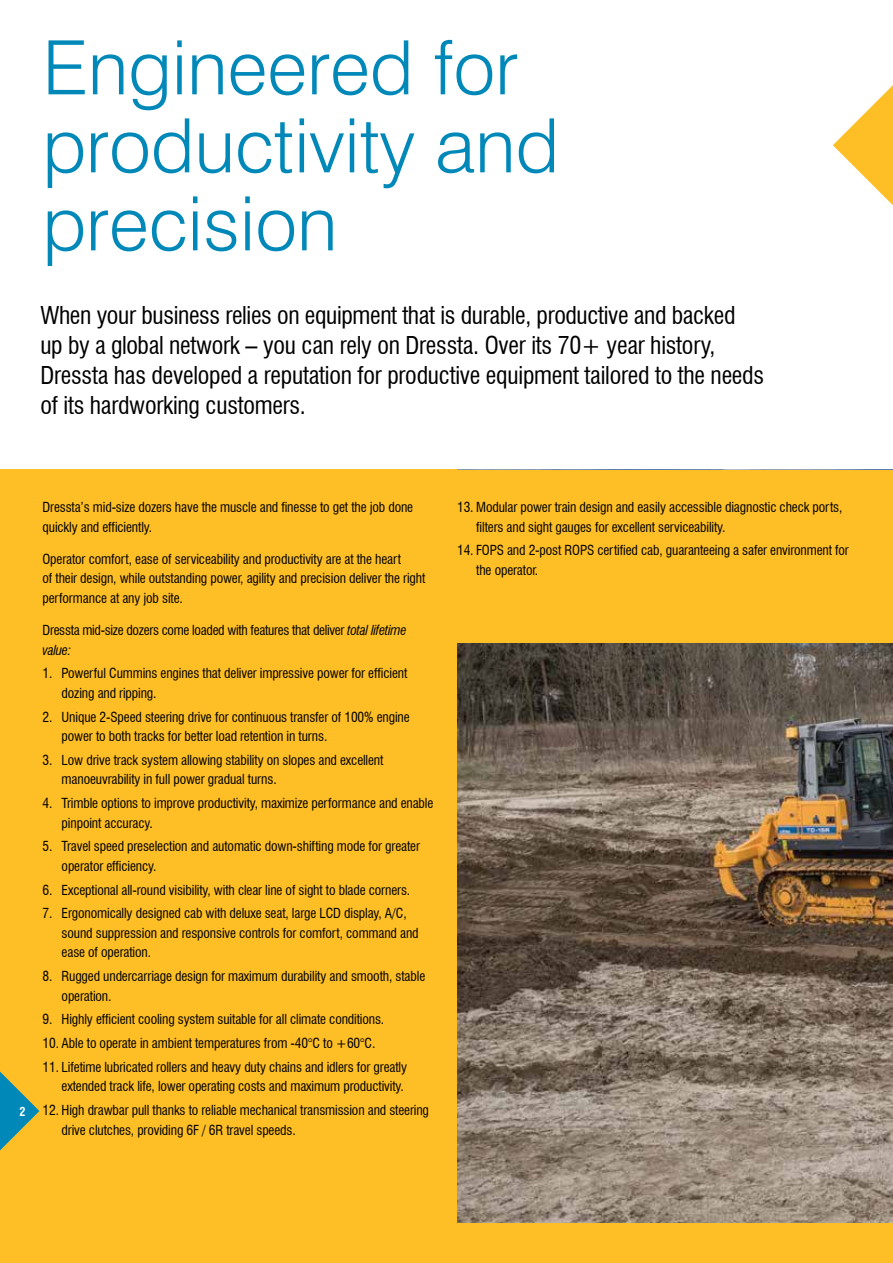
<style>
.page{position:relative;width:893px;height:1263px;background:#fff}
.page>*{position:absolute;margin:0;border:0;box-sizing:border-box;transform-origin:0 0}
.t1{font:75px/78px "Swis 721 Lt EU";color:#0088b9}
.t2{font:condensed 24px/30px "Swiss 721 BT";letter-spacing:-.01em;color:#000}
.t3{font:condensed 13.5px/19.5px "Swiss 721 BT";letter-spacing:-.01em;color:#000}
.t4{font:700 condensed 12px "Swiss 721 BT";color:#fff}
.s1{font-style:italic}
</style>
<div class="page">
<div style="left:0;top:470px;width:893px;height:793px;background:#febe26"></div>
<svg style="left:833px;top:85px;width:60px;height:120px"></svg>
<img style="left:457px;top:643px;width:436px;height:579px">
<svg style="left:0;top:1071px;width:39px;height:80px"></svg>
<h1 class="t1" style="left:43px;top:30px;width:518px">Engineered for productivity and precision</h1>
<p class="t2" style="left:40px;top:301px;width:725px">When your business relies on equipment that is durable, productive and backed<br>up by a global network – you can rely on Dressta. Over its 70+ year history, Dressta has developed a reputation for productive equipment tailored to the needs of its hardworking customers.</p>
<p class="t4" style="left:20px;top:1104px;width:7px">2</p>
<p class="t3" style="left:43px;top:497px;width:372px">Dressta’s mid-size dozers have the muscle and finesse to get the job done quickly and efficiently.</p>
<p class="t3" style="left:43px;top:549px;width:384px">Operator comfort, ease of serviceability and productivity are at the heart<br>of their design, while outstanding power, agility and precision deliver the right performance at any job site.</p>
<p class="t3" style="left:43px;top:620px;width:365px">Dressta mid-size dozers come loaded with features that deliver <span class="s1">total lifetime value:</span></p>
<p class="t3" style="left:62px;top:664px;width:347px;text-indent:-19px">1. Powerful Cummins engines that deliver impressive power for efficient dozing and ripping.</p>
<p class="t3" style="left:62px;top:707px;width:350px;text-indent:-19px">2. Unique 2-Speed steering drive for continuous transfer of 100% engine power to both tracks for better load retention in turns.</p>
<p class="t3" style="left:62px;top:750px;width:323px;text-indent:-19px">3. Low drive track system allowing stability on slopes and excellent manoeuvrability in full power gradual turns.</p>
<p class="t3" style="left:62px;top:793px;width:373px;text-indent:-19px">4. Trimble options to improve productivity, maximize performance and enable pinpoint accuracy.</p>
<p class="t3" style="left:62px;top:837px;width:360px;text-indent:-19px">5. Travel speed preselection and automatic down-shifting mode for greater operator efficiency.</p>
<p class="t3" style="left:43px;top:880px;width:369px">6. Exceptional all-round visibility, with clear line of sight to blade corners.</p>
<p class="t3" style="left:62px;top:904px;width:359px;text-indent:-19px">7. Ergonomically designed cab with deluxe seat, large LCD display, A/C, sound suppression and responsive controls for comfort, command and ease of operation.</p>
<p class="t3" style="left:62px;top:966px;width:365px;text-indent:-19px">8. Rugged undercarriage design for maximum durability and smooth, stable operation.</p>
<p class="t3" style="left:43px;top:1009px;width:343px">9. Highly efficient cooling system suitable for all climate conditions.</p>
<p class="t3" style="left:43px;top:1033px;width:334px">10. Able to operate in ambient temperatures from -40°C to +60°C.</p>
<p class="t3" style="left:43px;top:1057px;width:366px;text-align:right">11. Lifetime lubricated rollers and heavy duty chains and idlers for greatly extended track life, lower operating costs and maximum productivity.</p>
<p class="t3" style="left:62px;top:1100px;width:369px;text-indent:-19px">12. High drawbar pull thanks to reliable mechanical transmission and steering drive clutches, providing 6F / 6R travel speeds.</p>
<p class="t3" style="left:476px;top:497px;width:368px;text-indent:-19px">13. Modular power train design and easily accessible diagnostic check ports, filters and sight gauges for excellent serviceability.</p>
<p class="t3" style="left:476px;top:541px;width:374px;text-indent:-19px">14. FOPS and 2-post ROPS certified cab, guaranteeing a safer environment for the operator.</p>
</div>
